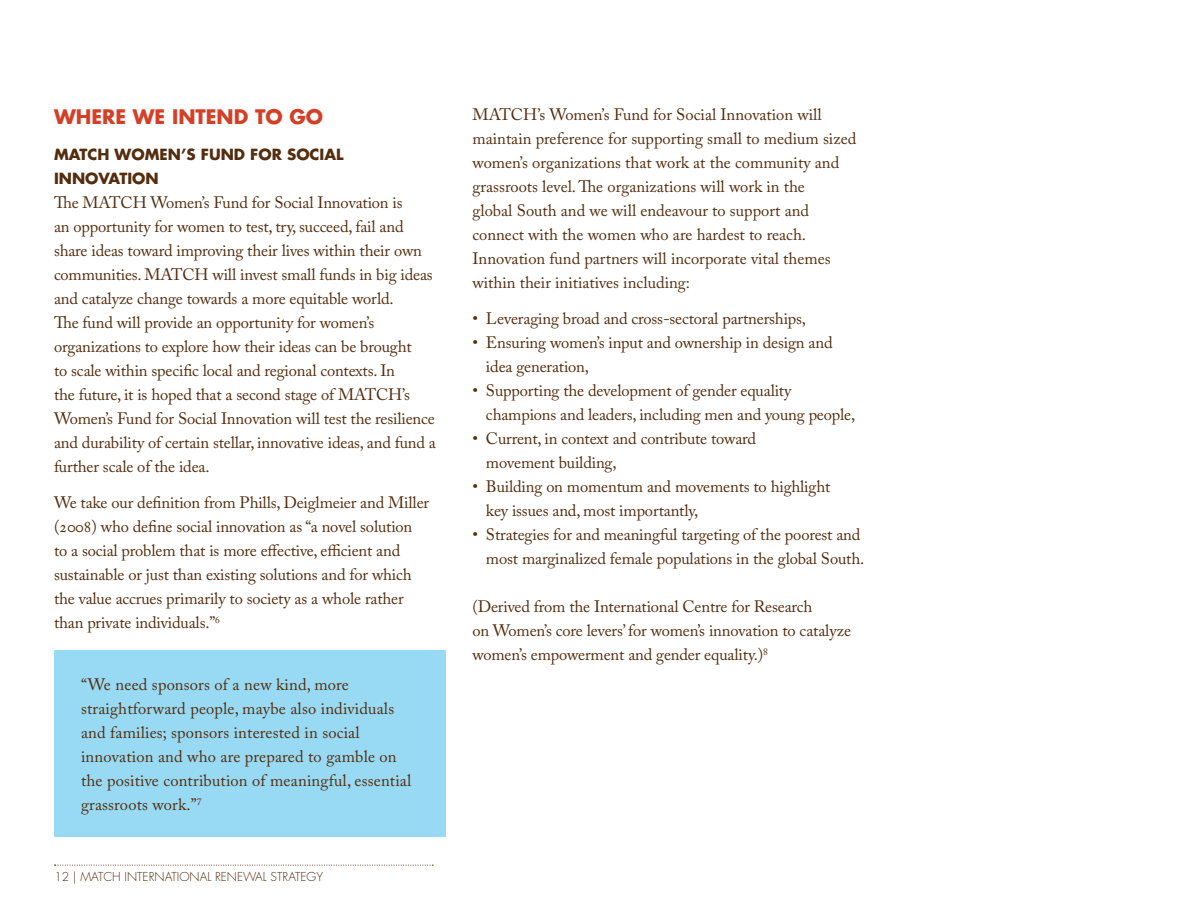
<style>
.page{position:relative;width:1188px;height:918px;background:#fff}
.page>*{position:absolute;margin:0;border:0;box-sizing:border-box;transform-origin:0 0}
.t1{font:700 19.5px "Futura Std";color:#d43f27}
.t2{font:16.5px/24px "Adobe Caslon Pro";letter-spacing:-.01em;color:#532d0e}
.t3{font:16.5px/24px "Adobe Caslon Pro";letter-spacing:.01em;color:#532d0e}
.t4{font:700 15px "Futura Std";color:#532d0e}
.t5{font:300 12px "Futura Std";color:#532d0e}
</style>
<div class="page">
<svg style="left:54px;top:865px;width:379px;height:1px"></svg>
<div style="left:54px;top:651px;width:392px;height:186px;background:#98daf3"></div>
<p class="t1" style="left:54px;top:104px;width:266px">WH ERE WE INTEND TO GO</p>
<p class="t4" style="left:54px;top:144px;width:77px">MATCH WOM</p>
<p class="t4" style="left:159px;top:144px;width:103px">EN’S FUND FOR</p>
<p class="t4" style="left:287px;top:144px;width:58px">SOC IAL</p>
<p class="t4" style="left:54px;top:168px;width:106px">INNOVATION</p>
<p class="t2" style="left:54px;top:190px;width:384px">The MATCH Women’s Fund for Social Innovation is<br>an opportunity for women to test, try, succeed, fail and share ideas toward improving their lives within their own communities. MATCH will invest small funds in big ideas and catalyze change towards a more equitable world.<br>The fund will provide an opportunity for women’s organizations to explore how their ideas can be brought<br>to scale within specific local and regional contexts. In<br>the future, it is hoped that a second stage of MATCH’s Women’s Fund for Social Innovation will test the resilience and durability of certain stellar, innovative ideas, and fund a further scale of the idea.</p>
<p class="t2" style="left:54px;top:490px;width:377px">We take our definition from Phills, Deiglmeier and Miller (2008) who define social innovation as “a novel solution to a social problem that is more effective, efficient and sustainable or just than existing solutions and for which the value accrues primarily to society as a whole rather than private individuals.”<sup>6</sup></p>
<p class="t3" style="left:81px;top:672px;width:332px">“We need sponsors of a new kind, more straightforward people, maybe also individuals and families; sponsors interested in social innovation and who are prepared to gamble on the positive contribution of meaningful, essential grassroots work.”<sup>7</sup></p>
<p class="t5" style="left:54px;top:870px;width:270px">12 | MATCH INTERNATI ONAL RENEWAL STRATEGY</p>
<p class="t2" style="left:472px;top:102px;width:385px">MATCH’s Women’s Fund for Social Innovation will maintain preference for supporting small to medium sized women’s organizations that work at the community and grassroots level. The organizations will work in the<br>global South and we will endeavour to support and connect with the women who are hardest to reach.<br>Innovation fund partners will incorporate vital themes within their initiatives including:</p>
<p class="t2" style="left:472px;top:306px;width:335px">• Leveraging broad and cross-sectoral partnerships,</p>
<p class="t2" style="left:486px;top:330px;width:348px;text-indent:-13px">• Ensuring women’s input and ownership in design and idea generation,</p>
<p class="t2" style="left:486px;top:379px;width:371px;text-indent:-13px">• Supporting the development of gender equality champions and leaders, including men and young people,</p>
<p class="t2" style="left:486px;top:427px;width:272px;text-indent:-13px">• Current, in context and contribute toward movement building,</p>
<p class="t2" style="left:486px;top:475px;width:346px;text-indent:-13px">• Building on momentum and movements to highlight key issues and, most importantly,</p>
<p class="t2" style="left:472px;top:523px;width:393px;text-align:right">• Strategies for and meaningful targeting of the poorest and most marginalized female populations in the global South.</p>
<p class="t2" style="left:472px;top:595px;width:380px">(Derived from the International Centre for Research<br>on Women’s core levers’ for women’s innovation to catalyze women’s empowerment and gender equality.)<sup>8</sup></p>
</div>
